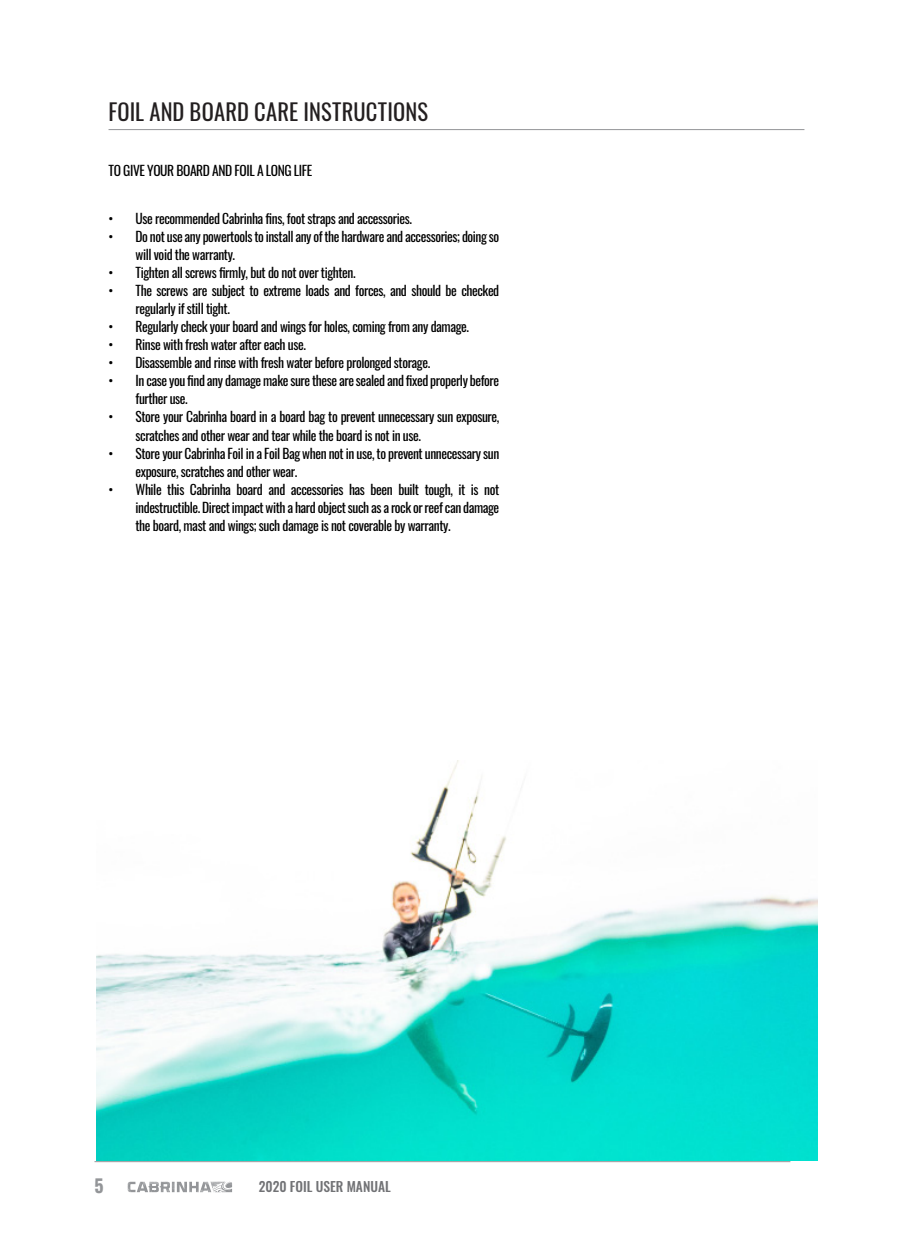
<style>
.page{position:relative;width:913px;height:1257px;background:#fff}
.page>*{position:absolute;margin:0;border:0;box-sizing:border-box;transform-origin:0 0}
.t1{font:22.5px "Oswald";letter-spacing:.005em;color:#231f20}
.t2{font:700 18px "Oswald";color:#939598}
.t3{font:13.5px/18px "Oswald";letter-spacing:-.03em;color:#000}
.t4{font:500 13.5px "Oswald";color:#717275}
</style>
<div class="page">
<hr style="left:108px;top:129px;width:696px;height:1px;background:#939598">
<hr style="left:94px;top:1161px;width:696px;height:1px;background:#939598">
<svg style="left:128px;top:1181px;width:104px;height:11px"></svg>
<img style="left:97px;top:760px;width:720px;height:400px">
<p class="t1" style="left:108px;top:92px;width:321px">FOIL AND BOARD CARE INSTRUCTIONS</p>
<p class="t3" style="left:108px;top:160px;width:205px">TO GIVE YOUR BOARD AND FOIL A LONG LIFE</p>
<p class="t3" style="left:108px;top:208px;width:305px">• Use recommended Cabrinha fins, foot straps and accessories.</p>
<p class="t3" style="left:135px;top:226px;width:365px;text-indent:-27px">• Do not use any powertools to install any of the hardware and accessories; doing so will void the warranty.</p>
<p class="t3" style="left:108px;top:262px;width:248px">• Tighten all screws firmly, but do not over tighten.</p>
<p class="t3" style="left:135px;top:280px;width:365px;text-indent:-27px">• The screws are subject to extreme loads and forces, and should be checked regularly if still tight.</p>
<p class="t3" style="left:108px;top:316px;width:362px">• Regularly check your board and wings for holes, coming from any damage.</p>
<p class="t3" style="left:108px;top:334px;width:199px">• Rinse with fresh water after each use.</p>
<p class="t3" style="left:108px;top:352px;width:323px">• Disassemble and rinse with fresh water before prolonged storage.</p>
<p class="t3" style="left:135px;top:370px;width:365px;text-indent:-27px">• In case you find any damage make sure these are sealed and fixed properly before further use.</p>
<p class="t3" style="left:135px;top:406px;width:365px;text-indent:-27px">• Store your Cabrinha board in a board bag to prevent unnecessary sun exposure, scratches and other wear and tear while the board is not in use.</p>
<p class="t3" style="left:135px;top:442px;width:365px;text-indent:-27px">• Store your Cabrinha Foil in a Foil Bag when not in use, to prevent unnecessary sun exposure, scratches and other wear.</p>
<p class="t3" style="left:135px;top:478px;width:365px;text-align:justify;text-indent:-27px">• While this Cabrinha board and accessories has been built tough, it is not indestructible. Direct impact with a hard object such as a rock or reef can damage the board, mast and wings; such damage is not coverable by warranty.</p>
<h2 class="t2" style="left:94px;top:1176px;width:11px">5</h2>
<p class="t4" style="left:259px;top:1179px;width:133px">2020 FOIL USER MANUAL</p>
</div>
